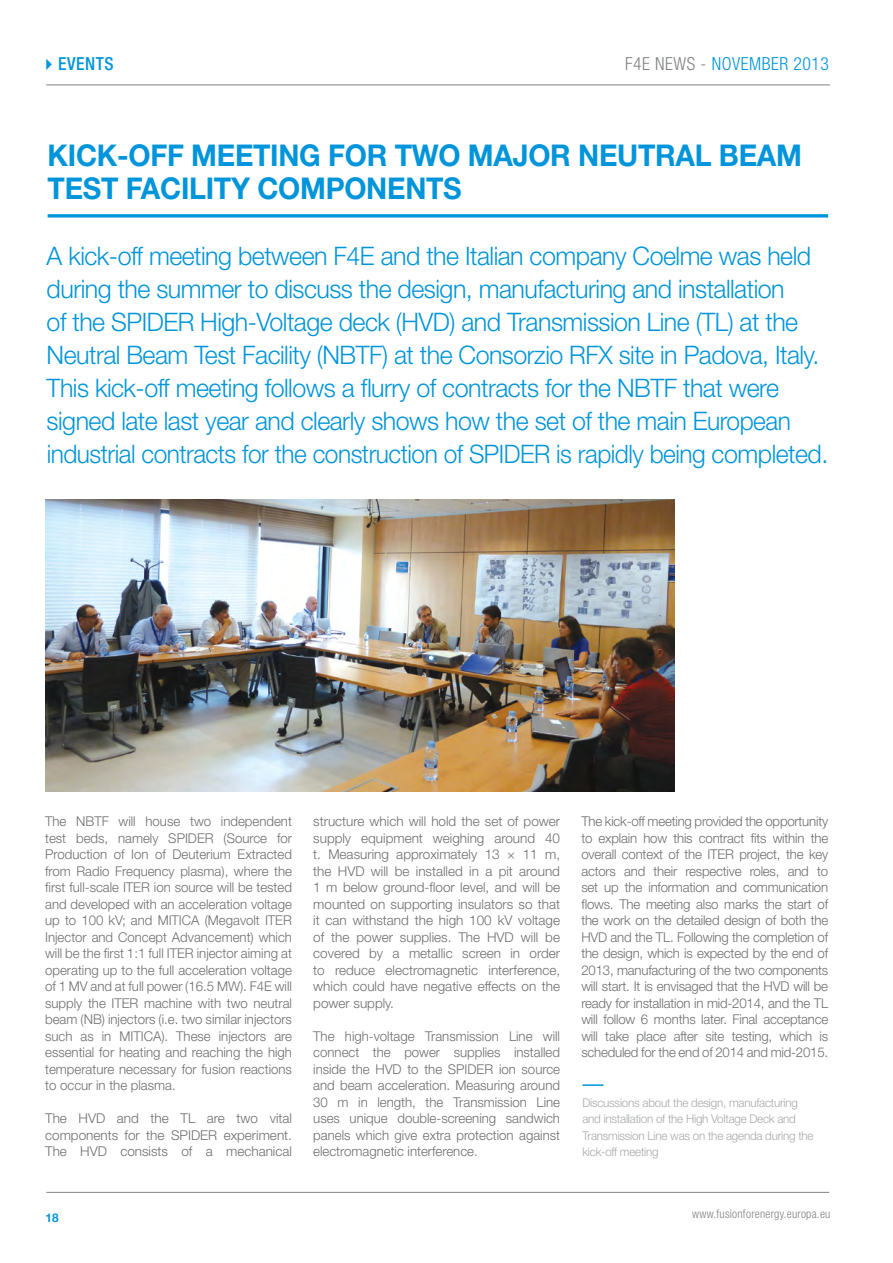
<style>
.page{position:relative;width:893px;height:1263px;background:#fff}
.page>*{position:absolute;margin:0;border:0;box-sizing:border-box;transform-origin:0 0}
.t1{font:700 30px/33px "Helvetica Neue";letter-spacing:-.01em;color:#0095da;scale:.95 1}
.t2{font:300 25.5px/33px "Helvetica Neue";letter-spacing:-.02em;color:#0095da}
.t3{font:300 condensed 18px "Helvetica Neue LT Std";letter-spacing:.03em;color:#0095da}
.t4{font:500 condensed 18px "Helvetica Neue LT Std";letter-spacing:.03em;color:#0095da}
.t5{font:300 13.5px/16.5px "Helvetica Neue LT Std";color:#6d6e71;text-align:justify}
.t6{font:300 12px/16.5px "Helvetica Neue LT Std";letter-spacing:-.02em;color:#a7a9ac}
.t7{font:300 condensed 12px "Helvetica Neue";letter-spacing:.02em;color:#808285}
.t8{font:700 12px "Helvetica Neue";color:#0095da}
.s1{color:#808285}
</style>
<div class="page">
<hr style="left:46px;top:85px;width:784px;height:1px;background:#808285">
<hr style="left:46px;top:1192px;width:783px;height:1px;background:#828487">
<svg style="left:48px;top:214px;width:780px;height:4px;background:#27a5df"></svg>
<hr style="left:582px;top:1084px;width:22px;height:2px;background:#0095da">
<img style="left:45px;top:500px;width:629px;height:292px">
<h3 class="t4" style="left:40px;top:53px;width:75px">✔EVENTS</h3>
<h3 class="t3" style="left:625px;top:53px;width:206px"><span class="s1">F4E NEWS -</span> NOVEMBER 2013</h3>
<h1 class="t1" style="left:48px;top:138px;width:791px;text-indent:206px">TING FOR TWO MAJOR NE UTRAL BEAM<br>TEST FACILITY COMPONENTS</h1>
<h1 class="t1" style="left:48px;top:138px;width:173px">KICK-OFF MEE</h1>
<p class="t2" style="left:47px;top:239px;width:783px">A kick-off meeting between F4E and the Italian company Coelme was held during the summer to discuss the design, manufacturing and installation<br>of the SPIDER High-Voltage deck (HVD) and Transmission Line (TL) at the Neutral Beam Test Facility (NBTF) at the Consorzio RFX site in Padova, Italy.<br>This kick-off meeting follows a flurry of contracts for the NBTF that were signed late last year and clearly shows how the set of the main European industrial contracts for the construction of SPIDER is rapidly being completed.</p>
<p class="t5" style="left:45px;top:813px;width:248px">The NBTF will house two independent test beds, namely SPIDER (Source for Production of Ion of Deuterium Extracted from Radio Frequency plasma), where the first full-scale ITER ion source will be tested and developed with an acceleration voltage up to 100 kV; and MITICA (Megavolt ITER Injector and Concept Advancement) which will be the first 1:1 full ITER injector aiming at operating up to the full acceleration voltage of 1 MV and at full power (16.5 MW). F4E will supply the ITER machine with two neutral beam (NB) injectors (i.e. two similar injectors such as in MITICA). These injectors are essential for heating and reaching the high temperature necessary for fusion reactions to occur in the plasma.</p>
<p class="t5" style="left:45px;top:1110px;width:248px">The HVD and the TL are two vital components for the SPIDER experiment.<br>The HVD consists of a mechanical</p>
<p class="t8" style="left:45px;top:1211px;width:15px">18</p>
<p class="t5" style="left:313px;top:813px;width:248px">structure which will hold the set of power supply equipment weighing around 40 t. Measuring approximately 13 × 11 m, the HVD will be installed in a pit around 1 m below ground-floor level, and will be mounted on supporting insulators so that it can withstand the high 100 kV voltage of the power supplies. The HVD will be covered by a metallic screen in order to reduce electromagnetic interference, which could have negative effects on the power supply.</p>
<p class="t5" style="left:313px;top:1027px;width:248px">The high-voltage Transmission Line will connect the power supplies installed inside the HVD to the SPIDER ion source and beam acceleration. Measuring around 30 m in length, the Transmission Line uses unique double-screening sandwich panels which give extra protection against electromagnetic interference.</p>
<p class="t5" style="left:581px;top:813px;width:248px">The kick-off meeting provided the opportunity to explain how this contract fits within the overall context of the ITER project, the key actors and their respective roles, and to set up the information and communication flows. The meeting also marks the start of the work on the detailed design of both the HVD and the TL. Following the completion of the design, which is expected by the end of 2013, manufacturing of the two components will start. It is envisaged that the HVD will be ready for installation in mid-2014, and the TL will follow 6 months later. Final acceptance will take place after site testing, which is scheduled for the end of 2014 and mid-2015.</p>
<p class="t6" style="left:582px;top:1094px;width:233px">Discussions about the design, manufacturing and installation of the High Voltage Deck and Transmission Line was on the agenda during the kick-off meeting</p>
<p class="t7" style="left:692px;top:1207px;width:140px">www.fusionforenergy.europa.eu</p>
</div>
